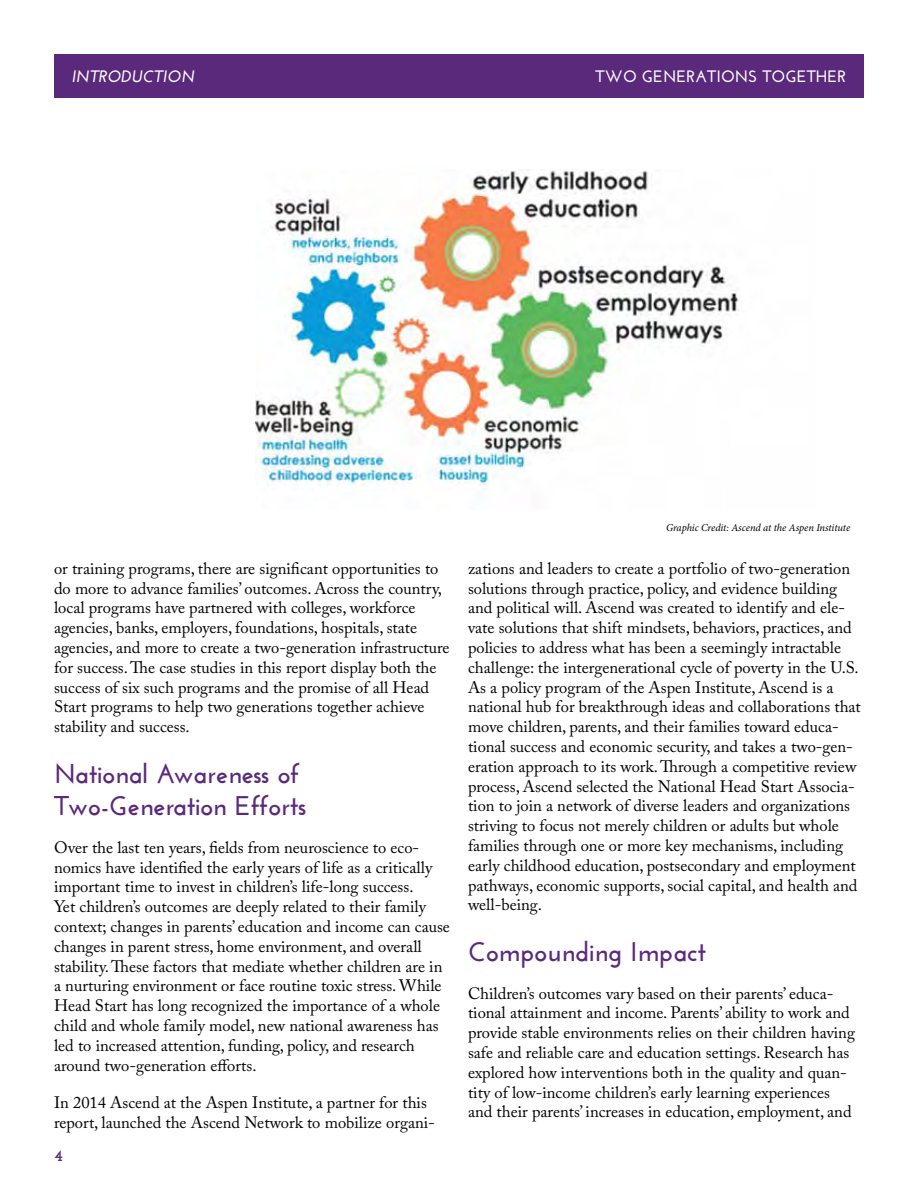
<style>
.page{position:relative;width:918px;height:1188px;background:#fff}
.page>*{position:absolute;margin:0;border:0;box-sizing:border-box;transform-origin:0 0}
.t1{font:700 27px/32.4px "Josefin Sans";color:#5b297b}
.t2{font:16.5px/19.8px "Adobe Caslon Pro";color:#000}
.t3{font:700 16.5px "Josefin Sans";color:#fff}
.t4{font:italic 700 16.5px "Josefin Sans";color:#fff}
.t5{font:700 16.5px "Josefin Slab";color:#5b297b}
.t6{font:italic 10.5px "Minion Pro";letter-spacing:-.01em;color:#000}
</style>
<div class="page">
<img style="left:255px;top:169px;width:484px;height:322px">
<div style="left:54px;top:54px;width:810px;height:44px;background:#5b297b"></div>
<p class="t4" style="left:72px;top:66px;width:30px">INTRODU</p>
<p class="t4" style="left:143px;top:66px;width:54px">CTION</p>
<p class="t3" style="left:596px;top:66px;width:252px">TWO GENERATIONS TOGETHER</p>
<p class="t2" style="left:54px;top:558px;width:397px">or training programs, there are significant opportunities to do more to advance families’ outcomes. Across the country, local programs have partnered with colleges, workforce agencies, banks, employers, foundations, hospitals, state agencies, and more to create a two-generation infrastructure for success. The case studies in this report display both the success of six such programs and the promise of all Head Start programs to help two generations together achieve stability and success.</p>
<h1 class="t1" style="left:54px;top:757px;width:254px">National Awareness of<br>Two-Generation Efforts</h1>
<p class="t2" style="left:54px;top:837px;width:397px">Over the last ten years, fields from neuroscience to eco&shy;nomics have identified the early years of life as a critically important time to invest in children’s life-long success.<br>Yet children’s outcomes are deeply related to their family context; changes in parents’ education and income can cause changes in parent stress, home environment, and overall stability. These factors that mediate whether children are in a nurturing environment or face routine toxic stress. While Head Start has long recognized the importance of a whole child and whole family model, new national awareness has led to increased attention, funding, policy, and research around two-generation efforts.</p>
<p class="t2" style="left:54px;top:1093px;width:382px">In 2014 Ascend at the Aspen Institute, a partner for this report, launched the Ascend Network to mobilize organi-</p>
<p class="t5" style="left:54px;top:1145px;width:10px">4</p>
<p class="t6" style="left:666px;top:520px;width:186px">Graphic Credit: Ascend at the Aspen Institute</p>
<p class="t2" style="left:468px;top:558px;width:394px">zations and leaders to create a portfolio of two-generation solutions through practice, policy, and evidence building and political will. Ascend was created to identify and ele&shy;vate solutions that shift mindsets, behaviors, practices, and policies to address what has been a seemingly intractable challenge: the intergenerational cycle of poverty in the U.S.<br>As a policy program of the Aspen Institute, Ascend is a national hub for breakthrough ideas and collaborations that move children, parents, and their families toward educa&shy;tional success and economic security, and takes a two-gen&shy;eration approach to its work. Through a competitive review process, Ascend selected the National Head Start Associa&shy;tion to join a network of diverse leaders and organizations striving to focus not merely children or adults but whole families through one or more key mechanisms, including early childhood education, postsecondary and employment pathways, economic supports, social capital, and health and well-being.</p>
<h1 class="t1" style="left:468px;top:935px;width:239px">Compounding Impact</h1>
<p class="t2" style="left:468px;top:983px;width:389px">Children’s outcomes vary based on their parents’ educa&shy;tional attainment and income. Parents’ ability to work and provide stable environments relies on their children having safe and reliable care and education settings. Research has explored how interventions both in the quality and quan&shy;tity of low-income children’s early learning experiences and their parents’ increases in education, employment, and</p>
</div>
